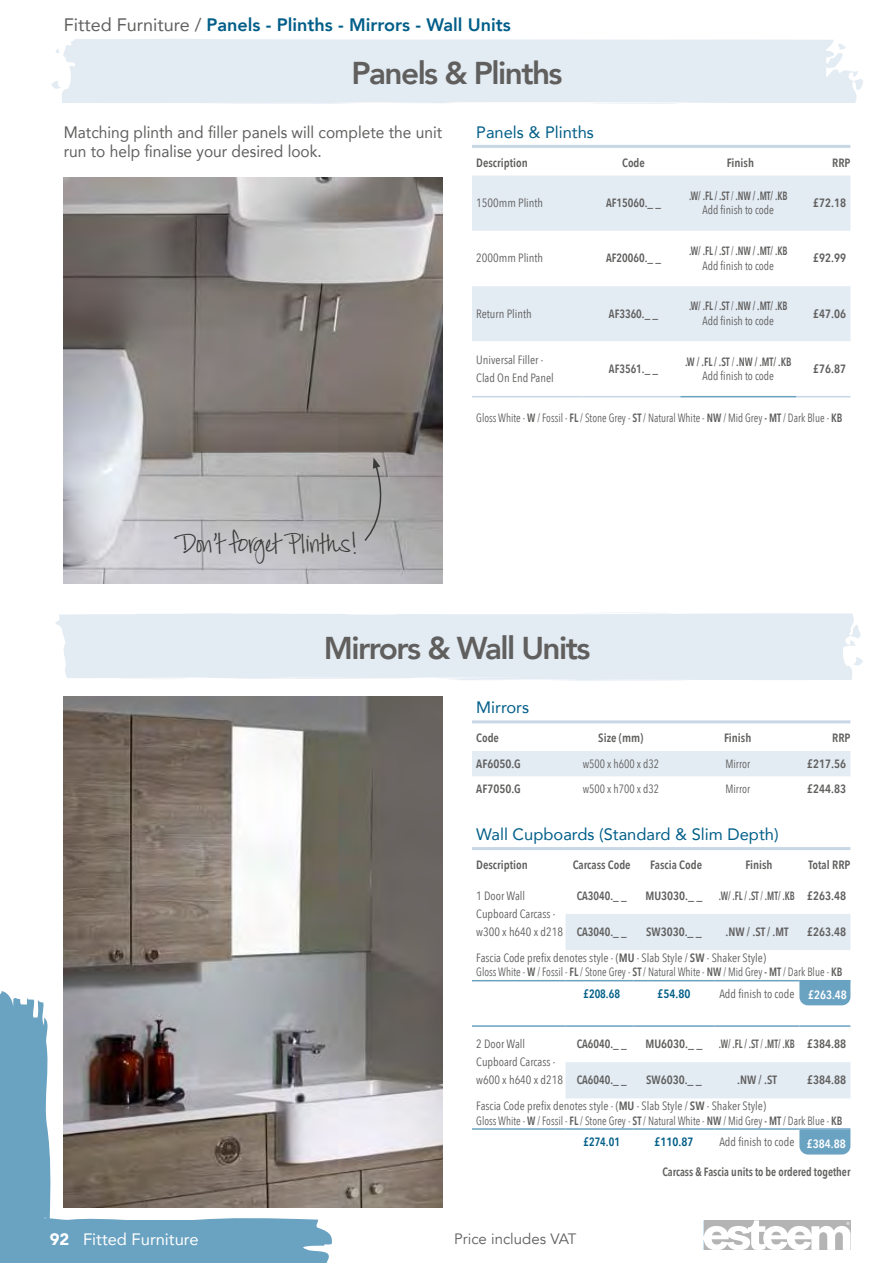
<style>
.page{position:relative;width:893px;height:1263px;background:#fff}
.page>*{position:absolute;margin:0;border:0;box-sizing:border-box;transform-origin:0 0}
.t1{font:800 31.5px "Avenir";letter-spacing:-.05em;color:#605f5e}
.t2{font:27px "Jackie Sue BF";color:#3a3a39}
.t3{font:800 18px "Avenir";color:#005e88}
.t4{font:16.5px/19.8px "Avenir";color:#605f5e;scale:.94 1}
.t5{font:16.5px "Avenir";color:#005e88}
.t6{font:16.5px "Avenir";color:#fff}
.t7{font:15px "Avenir";color:#605f5e}
.t8{font:12px/18px "Avenir Next Condensed";color:#605f5e}
.t9{font:600 12px "Avenir Next Condensed";color:#605f5e}
.t10{font:600 12px "Avenir Next Condensed";color:#605f5e;scale:.94 1}
.t11{font:600 12px/14.4px "Avenir Next Condensed";color:#605f5e;text-align:center;scale:.81 1}
.t12{font:12px "Avenir Next Condensed";color:#605f5e;scale:.9 1}
.t13{font:600 12px "Avenir Next Condensed";color:#605f5e;scale:.8 1}
.t14{font:12px "Avenir Next Condensed";color:#605f5e;scale:.94 1}
.t15{font:600 12px/14.4px "Avenir Next Condensed";color:#605f5e;text-align:center;scale:.86 1}
.t16{font:600 12px "Avenir Next Condensed";color:#005e88;scale:.94 1}
.t17{font:600 12px "Avenir Next Condensed";color:#005e88}
.s1{font-weight:400;color:#605f5e}
.s2{font-weight:400}
.s3{font-weight:600}
.s4{font-weight:600;color:#fff}
.s5{font-weight:900}
</style>
<div class="page">
<svg style="left:0;top:962px;width:385px;height:301px;fill:#6aa2c2"></svg>
<svg style="left:704px;top:1220px;width:146px;height:30px"></svg>
<div style="left:55px;top:613px;width:806px;height:68px;background:#e3ebf3"></div>
<svg style="left:853px;top:657px;width:10px;height:9px"></svg>
<svg style="left:98px;top:678px;width:101px;height:1px"></svg>
<svg style="left:571px;top:613px;width:114px;height:1px"></svg>
<svg style="left:180px;top:613px;width:54px;height:1px"></svg>
<div style="left:62px;top:39px;width:801px;height:65px;background:#e3ebf3"></div>
<svg style="left:579px;top:103px;width:112px;height:1px"></svg>
<svg style="left:838px;top:42px;width:8px;height:8px"></svg>
<svg style="left:51px;top:81px;width:10px;height:8px"></svg>
<svg style="left:56px;top:49px;width:4px;height:4px"></svg>
<hr style="left:472px;top:145px;width:378px;height:3px;background:#c8d7e6">
<div style="left:472px;top:176px;width:378px;height:55px;background:#e3ebf3"></div>
<div style="left:472px;top:286px;width:378px;height:55px;background:#e3ebf3"></div>
<hr style="left:472px;top:396px;width:111px;height:1px;background:#c8d7e6">
<hr style="left:583px;top:396px;width:97px;height:1px;background:#c8d7e6">
<hr style="left:796px;top:396px;width:54px;height:1px;background:#c8d7e6">
<hr style="left:680px;top:396px;width:116px;height:1px;background:#6aa2c2">
<img style="left:64px;top:177px;width:378px;height:407px">
<img style="left:64px;top:697px;width:378px;height:510px">
<hr style="left:472px;top:720px;width:378px;height:3px;background:#c8d7e6">
<div style="left:472px;top:751px;width:378px;height:25px;background:#e3ebf3"></div>
<svg style="left:363px;top:458px;width:28px;height:84px;background:#a1a1a1"></svg>
<hr style="left:472px;top:847px;width:378px;height:3px;background:#c8d7e6">
<div style="left:566px;top:914px;width:284px;height:36px;background:#e3ebf3"></div>
<hr style="left:472px;top:980px;width:94px;height:1px;background:#6aa2c2">
<hr style="left:566px;top:980px;width:68px;height:1px;background:#6aa2c2">
<hr style="left:634px;top:980px;width:80px;height:1px;background:#6aa2c2">
<hr style="left:714px;top:980px;width:85px;height:1px;background:#6aa2c2">
<hr style="left:799px;top:980px;width:51px;height:1px;background:#6aa2c2">
<svg style="left:566px;top:981px;width:284px;height:25px"></svg>
<svg style="left:565px;top:1063px;width:285px;height:36px"></svg>
<div style="left:566px;top:1062px;width:284px;height:36px;background:#e3ebf3"></div>
<hr style="left:472px;top:1025px;width:94px;height:2px;background:#6aa2c2">
<hr style="left:566px;top:1025px;width:68px;height:2px;background:#6aa2c2">
<hr style="left:634px;top:1025px;width:80px;height:2px;background:#6aa2c2">
<hr style="left:799px;top:1025px;width:51px;height:2px;background:#6aa2c2">
<hr style="left:714px;top:1025px;width:85px;height:2px;background:#6aa2c2">
<hr style="left:472px;top:1128px;width:94px;height:2px;background:#6aa2c2">
<hr style="left:566px;top:1128px;width:68px;height:2px;background:#6aa2c2">
<hr style="left:634px;top:1128px;width:80px;height:2px;background:#6aa2c2">
<hr style="left:714px;top:1128px;width:85px;height:2px;background:#6aa2c2">
<hr style="left:799px;top:1128px;width:51px;height:2px;background:#6aa2c2">
<svg style="left:799px;top:1130px;width:51px;height:24px"></svg>
<h3 class="t3" style="left:64px;top:10px;width:449px"><span class="s1">Fitted Furniture /</span> Panels - Plinths - Mirrors - Wall Units</h3>
<h1 class="t1" style="left:352px;top:48px;width:212px">Panels &amp; Plinths</h1>
<h3 class="t4" style="left:64px;top:122px;width:404px">Matching plinth and filler panels will complete the unit run to help finalise your desired look.</h3>
<h3 class="t5" style="left:476px;top:119px;width:119px">Panels &amp; Plinths</h3>
<p class="t9" style="left:476px;top:152px;width:53px">Description</p>
<p class="t9" style="left:622px;top:152px;width:24px">Code</p>
<p class="t9" style="left:727px;top:152px;width:29px">Finish</p>
<p class="t9" style="left:832px;top:152px;width:20px">RRP</p>
<p class="t8" style="left:476px;top:193px;width:68px">1500mm Plinth</p>
<p class="t10" style="left:606px;top:192px;width:60px">AF15060._ _</p>
<p class="t11" style="left:689px;top:188px;width:123px">.W/ .FL / .ST <span class="s2">/</span> .NW / .MT/ .KB<br><span class="s2">Add finish to code</span></p>
<p class="t9" style="left:813px;top:192px;width:34px">£72.18</p>
<p class="t8" style="left:476px;top:249px;width:68px">2000mm Plinth</p>
<p class="t10" style="left:606px;top:248px;width:60px">AF20060._ _</p>
<p class="t11" style="left:689px;top:243px;width:123px">.W/ .FL / .ST <span class="s2">/</span> .NW / .MT/ .KB<br><span class="s2">Add finish to code</span></p>
<p class="t9" style="left:813px;top:248px;width:34px">£92.99</p>
<p class="t8" style="left:476px;top:304px;width:57px">Return Plinth</p>
<p class="t10" style="left:609px;top:303px;width:54px">AF3360._ _</p>
<p class="t11" style="left:689px;top:299px;width:123px">.W/ .FL / .ST <span class="s2">/</span> .NW / .MT/ .KB<br><span class="s2">Add finish to code</span></p>
<p class="t9" style="left:813px;top:303px;width:34px">£47.06</p>
<p class="t8" style="left:476px;top:350px;width:79px">Universal Filler -<br>Clad On End Panel</p>
<p class="t10" style="left:609px;top:358px;width:54px">AF3561._ _</p>
<p class="t15" style="left:685px;top:354px;width:125px">.W / .FL / .ST <span class="s2">/</span> .NW / .MT/ .KB<br><span class="s2">Add finish to code</span></p>
<p class="t9" style="left:813px;top:358px;width:34px">£76.87</p>
<p class="t12" style="left:476px;top:408px;width:408px">Gloss White - <span class="s3">W</span> / Fossil - <span class="s3">FL</span> / Stone Grey - <span class="s3">ST</span> / Natural White - <span class="s3">NW</span> / Mid Grey <span class="s3">- MT</span> / Dark Blue - <span class="s3">KB</span></p>
<h2 class="t2" style="left:178px;top:527px;width:180px">Don’t forget Plinths!</h2>
<h1 class="t1" style="left:324px;top:624px;width:268px">Mirrors &amp; Wall Units</h1>
<h3 class="t5" style="left:476px;top:694px;width:54px">Mirrors</h3>
<p class="t9" style="left:476px;top:728px;width:24px">Code</p>
<p class="t9" style="left:598px;top:728px;width:47px">Size (mm)</p>
<p class="t9" style="left:724px;top:728px;width:29px">Finish</p>
<p class="t9" style="left:832px;top:728px;width:20px">RRP</p>
<p class="t9" style="left:476px;top:753px;width:46px">AF6050.G</p>
<p class="t14" style="left:583px;top:753px;width:83px">w500 x h600 x d32</p>
<p class="t14" style="left:725px;top:753px;width:28px">Mirror</p>
<p class="t9" style="left:807px;top:753px;width:40px">£217.56</p>
<p class="t9" style="left:476px;top:779px;width:46px">AF7050.G</p>
<p class="t14" style="left:583px;top:779px;width:83px">w500 x h700 x d32</p>
<p class="t14" style="left:725px;top:779px;width:28px">Mirror</p>
<p class="t9" style="left:807px;top:779px;width:40px">£244.83</p>
<h3 class="t5" style="left:476px;top:821px;width:304px">Wall Cupboards (Standard &amp; Slim Depth)</h3>
<p class="t9" style="left:476px;top:854px;width:53px">Description</p>
<p class="t9" style="left:573px;top:854px;width:59px">Carcass Code</p>
<p class="t9" style="left:650px;top:854px;width:53px">Fascia Code</p>
<p class="t9" style="left:745px;top:854px;width:29px">Finish</p>
<p class="t9" style="left:808px;top:854px;width:43px">Total RRP</p>
<p class="t8" style="left:476px;top:886px;width:88px">1 Door Wall<br>Cupboard Carcass - w300 x h640 x d218</p>
<p class="t10" style="left:577px;top:885px;width:55px">CA3040._ _</p>
<p class="t9" style="left:645px;top:885px;width:59px">MU3030._ _</p>
<p class="t13" style="left:719px;top:885px;width:161px">.W/ .FL / .ST <span class="s2">/</span> .MT/ .KB £263.48</p>
<p class="t10" style="left:577px;top:921px;width:55px">CA3040._ _</p>
<p class="t9" style="left:646px;top:921px;width:57px">SW3030._ _</p>
<p class="t9" style="left:725px;top:921px;width:65px">.NW / .ST / .MT</p>
<p class="t9" style="left:807px;top:921px;width:40px">£263.48</p>
<p class="t8" style="left:476px;top:950px;width:368px;line-height:14.4px">Fascia Code prefix denotes style - (<span class="s3">MU</span> - Slab Style / <span class="s3">SW</span> - Shaker Style)<br>Gloss White - <span class="s3">W</span> / Fossil - <span class="s3">FL</span> / Stone Grey - <span class="s3">ST</span> / Natural White - <span class="s3">NW</span> / Mid Grey <span class="s3">- MT</span> / Dark Blue - <span class="s3">KB</span></p>
<p class="t16" style="left:583px;top:983px;width:40px">£208.68</p>
<p class="t17" style="left:657px;top:983px;width:34px">£54.80</p>
<p class="t8" style="left:719px;top:984px;width:129px">Add finish to code <span class="s4">£263.48</span></p>
<p class="t8" style="left:476px;top:1035px;width:88px">2 Door Wall<br>Cupboard Carcass - w600 x h640 x d218</p>
<p class="t10" style="left:577px;top:1034px;width:55px">CA6040._ _</p>
<p class="t9" style="left:645px;top:1034px;width:59px">MU6030._ _</p>
<p class="t13" style="left:719px;top:1034px;width:161px">.W/ .FL / .ST <span class="s2">/</span> .MT/ .KB £384.88</p>
<p class="t10" style="left:577px;top:1069px;width:55px">CA6040._ _</p>
<p class="t9" style="left:646px;top:1069px;width:57px">SW6030._ _</p>
<p class="t9" style="left:737px;top:1069px;width:41px">.NW / .ST</p>
<p class="t9" style="left:807px;top:1069px;width:40px">£384.88</p>
<p class="t8" style="left:476px;top:1098px;width:368px;line-height:14.4px">Fascia Code prefix denotes style - (<span class="s3">MU</span> - Slab Style / <span class="s3">SW</span> - Shaker Style)<br>Gloss White - <span class="s3">W</span> / Fossil - <span class="s3">FL</span> / Stone Grey - <span class="s3">ST</span> / Natural White - <span class="s3">NW</span> / Mid Grey <span class="s3">- MT</span> / Dark Blue - <span class="s3">KB</span></p>
<p class="t16" style="left:583px;top:1131px;width:40px">£274.01</p>
<p class="t17" style="left:654px;top:1131px;width:40px">£110.87</p>
<p class="t8" style="left:719px;top:1132px;width:128px">Add finish to code <span class="s4">£384.88</span></p>
<h3 class="t6" style="left:50px;top:1226px;width:150px"><span class="s5">92</span> Fitted Furniture</h3>
<p class="t7" style="left:454px;top:1230px;width:124px">Price includes VAT</p>
<p class="t10" style="left:662px;top:1162px;width:202px">Carcass &amp; Fascia units to be ordered together</p>
</div>
